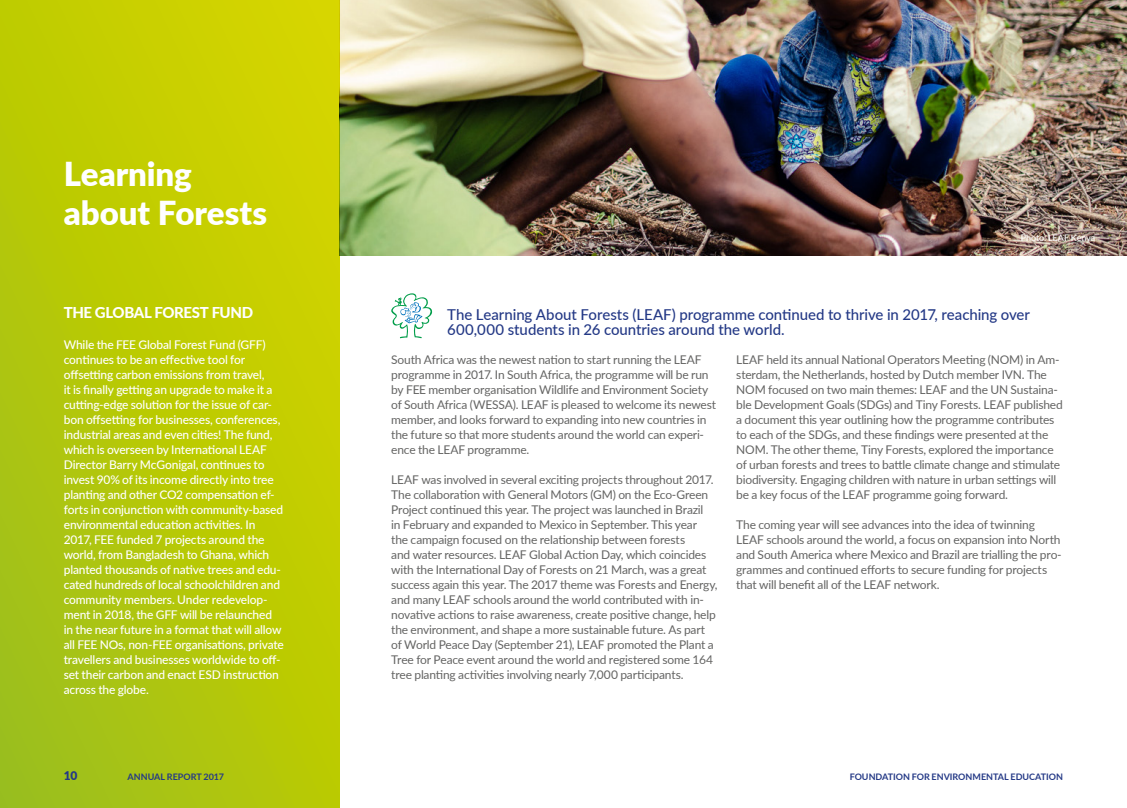
<style>
.page{position:relative;width:1127px;height:808px;background:#fff}
.page>*{position:absolute;margin:0;border:0;box-sizing:border-box;transform-origin:0 0}
.t1{font:900 33px/39.6px "Lato";letter-spacing:-.005em;color:#fff}
.t2{font:500 15px/15px "Lato";letter-spacing:-.005em;color:#243986}
.t3{font:800 15px "Lato";letter-spacing:-.025em;color:#fff}
.t4{font:12px/15px "Lato";letter-spacing:-.015em;color:#646463}
.t5{font:500 12px/15px "Lato";letter-spacing:-.015em;color:#fff}
.t6{font:900 12px "Lato";color:#243986}
.t7{font:700 9px "Lato";color:#243986}
.t8{font:500 9px "Lato";letter-spacing:-.01em;color:#fff}
</style>
<div class="page">
<img style="left:339px;top:0;width:788px;height:255px">
<svg style="left:0;top:0;width:339px;height:808px;background:#baca06"></svg>
<svg style="left:391px;top:293px;width:41px;height:45px"></svg>
<h1 class="t1" style="left:64px;top:152px;width:205px">Learning about Forests</h1>
<p class="t3" style="left:64px;top:302px;width:191px">THE GLOBAL FOREST FUND</p>
<p class="t5" style="left:64px;top:337px;width:222px">While the FEE Global Forest Fund (GFF) continues to be an effective tool for offsetting carbon emissions from travel,<br>it is finally getting an upgrade to make it a cutting-edge solution for the issue of car&shy;bon offsetting for businesses, conferences, industrial areas and even cities! The fund, which is overseen by International LEAF Director Barry McGonigal, continues to invest 90% of its income directly into tree planting and other CO2 compensation ef&shy;forts in conjunction with community-based environmental education activities. In 2017, FEE funded 7 projects around the world, from Bangladesh to Ghana, which planted thousands of native trees and edu&shy;cated hundreds of local schoolchildren and community members. Under redevelop&shy;ment in 2018, the GFF will be relaunched in the near future in a format that will allow all FEE NOs, non-FEE organisations, private travellers and businesses worldwide to off&shy;set their carbon and enact ESD instruction across the globe.</p>
<p class="t8" style="left:1020px;top:231px;width:76px">Photo: LEAF Kenya</p>
<p class="t2" style="left:447px;top:306px;width:584px">The Learning About Forests (LEAF) programme continued to thrive in 2017, reaching over<br>600,000 students in 26 countries around the world.</p>
<p class="t4" style="left:391px;top:352px;width:326px">South Africa was the newest nation to start running the LEAF programme in 2017. In South Africa, the programme will be run by FEE member organisation Wildlife and Environment Society of South Africa (WESSA). LEAF is pleased to welcome its newest member, and looks forward to expanding into new countries in the future so that more students around the world can experi&shy;ence the LEAF programme.</p>
<p class="t4" style="left:391px;top:472px;width:328px">LEAF was involved in several exciting projects throughout 2017.<br>The collaboration with General Motors (GM) on the Eco-Green Project continued this year. The project was launched in Brazil<br>in February and expanded to Mexico in September. This year<br>the campaign focused on the relationship between forests<br>and water resources. LEAF Global Action Day, which coincides with the International Day of Forests on 21 March, was a great success again this year. The 2017 theme was Forests and Energy, and many LEAF schools around the world contributed with in&shy;novative actions to raise awareness, create positive change, help the environment, and shape a more sustainable future. As part of World Peace Day (September 21), LEAF promoted the Plant a Tree for Peace event around the world and registered some 164 tree planting activities involving nearly 7,000 participants.</p>
<p class="t4" style="left:736px;top:352px;width:328px">LEAF held its annual National Operators Meeting (NOM) in Am&shy;sterdam, the Netherlands, hosted by Dutch member IVN. The NOM focused on two main themes: LEAF and the UN Sustaina&shy;ble Development Goals (SDGs) and Tiny Forests. LEAF published a document this year outlining how the programme contributes to each of the SDGs, and these findings were presented at the NOM. The other theme, Tiny Forests, explored the importance of urban forests and trees to battle climate change and stimulate biodiversity. Engaging children with nature in urban settings will be a key focus of the LEAF programme going forward.</p>
<p class="t4" style="left:736px;top:517px;width:327px">The coming year will see advances into the idea of twinning LEAF schools around the world, a focus on expansion into North and South America where Mexico and Brazil are trialling the pro&shy;grammes and continued efforts to secure funding for projects that will benefit all of the LEAF network.</p>
<p class="t6" style="left:64px;top:766px;width:15px">10</p>
<p class="t7" style="left:128px;top:770px;width:98px">ANNUAL REPORT 2017</p>
<p class="t7" style="left:850px;top:770px;width:215px">FOUNDATION FOR ENVIRONMENTAL EDUCATION</p>
</div>
